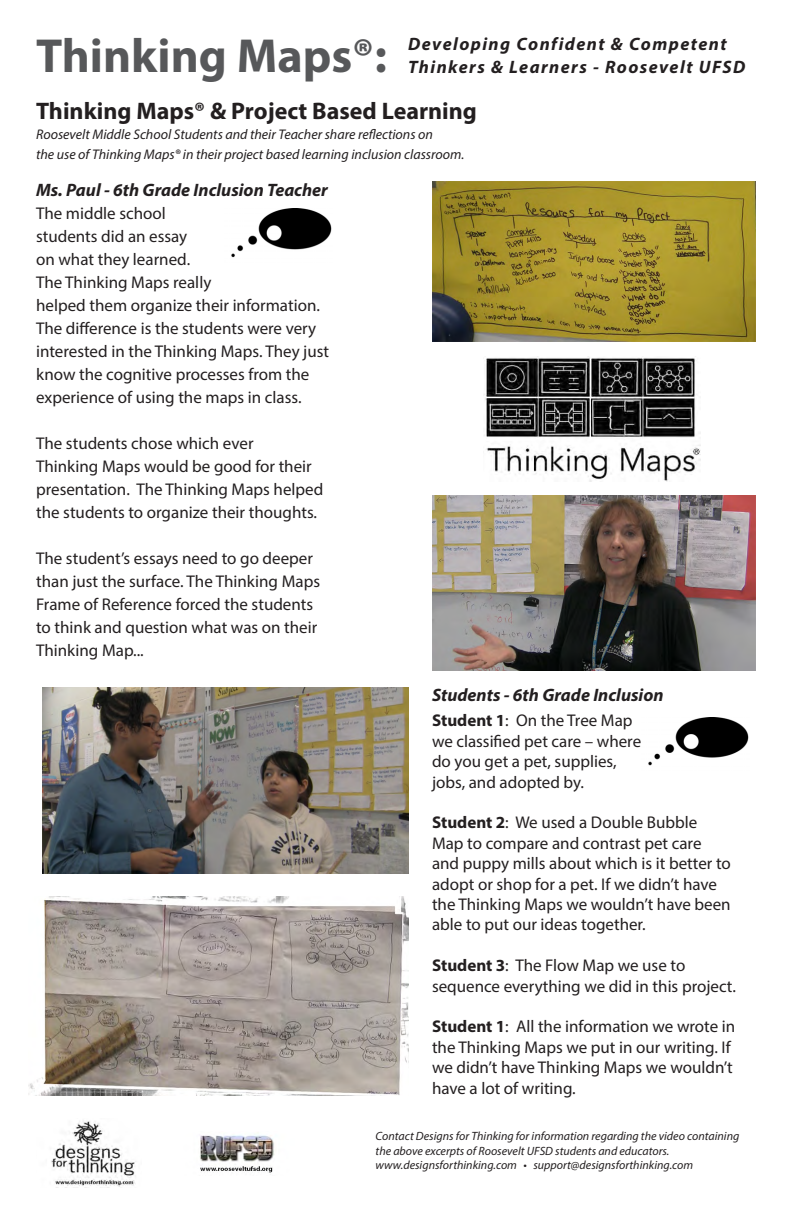
<style>
.page{position:relative;width:792px;height:1224px;background:#fff}
.page>*{position:absolute;margin:0;border:0;box-sizing:border-box;transform-origin:0 0}
.t1{font:700 48px "Myriad Pro";color:#57585a}
.t2{font:700 24px "Myriad Pro";color:#231f20}
.t3{font:italic 700 18px "Myriad Pro";letter-spacing:.07em;color:#231f20}
.t4{font:italic 700 18px "Myriad Pro";color:#231f20}
.t5{font:17px/23px "Myriad Pro";color:#231f20}
.t6{font:italic 14px "Myriad Pro";color:#231f20}
.t7{font:italic 12px/14.4px "Myriad Pro";color:#231f20}
.s1{font-weight:700}
</style>
<div class="page">
<img style="left:200px;top:1134px;width:75px;height:39px">
<img style="left:51px;top:1121px;width:85px;height:67px">
<img style="left:484px;top:357px;width:217px;height:125px">
<img style="left:231px;top:209px;width:101px;height:49px">
<img style="left:648px;top:717px;width:101px;height:49px">
<img style="left:42px;top:688px;width:367px;height:186px">
<img style="left:28px;top:896px;width:381px;height:200px">
<img style="left:432px;top:181px;width:324px;height:160px">
<img style="left:432px;top:495px;width:324px;height:175px">
<p class="t1" style="left:36px;top:25px;width:352px">Thinking Maps®:</p>
<p class="t3" style="left:408px;top:32px;width:320px">Developing Confident &amp; Competent</p>
<p class="t3" style="left:408px;top:55px;width:339px">Thinkers &amp; Learners - Roosevelt UFSD</p>
<p class="t2" style="left:36px;top:95px;width:442px">Thinking Maps® &amp; Project Based Learning</p>
<p class="t6" style="left:36px;top:125px;width:398px">Roosevelt Middle School Students and their Teacher share reflections on</p>
<p class="t6" style="left:36px;top:145px;width:430px">the use of Thinking Maps® in their project based learning inclusion classroom.</p>
<p class="t4" style="left:36px;top:178px;width:293px">Ms. Paul - 6th Grade Inclusion Teacher</p>
<p class="t5" style="left:36px;top:202px;width:295px">The middle school<br>students did an essay<br>on what they learned.<br>The Thinking Maps really<br>helped them organize their information.<br>The difference is the students were very interested in the Thinking Maps. They just know the cognitive processes from the experience of using the maps in class.</p>
<p class="t5" style="left:36px;top:432px;width:289px">The students chose which ever<br>Thinking Maps would be good for their presentation. The Thinking Maps helped the students to organize their thoughts.</p>
<p class="t5" style="left:36px;top:547px;width:286px">The student’s essays need to go deeper than just the surface. The Thinking Maps Frame of Reference forced the students to think and question what was on their Thinking Map...</p>
<p class="t4" style="left:432px;top:683px;width:233px">Students - 6th Grade Inclusion</p>
<p class="t5" style="left:432px;top:710px;width:211px;line-height:20.4px"><span class="s1">Student 1</span>: On the Tree Map we classified pet care – where do you get a pet, supplies, jobs, and adopted by.</p>
<p class="t5" style="left:432px;top:812px;width:300px;line-height:20.4px"><span class="s1">Student 2</span>: We used a Double Bubble Map to compare and contrast pet care and puppy mills about which is it better to adopt or shop for a pet. If we didn’t have the Thinking Maps we wouldn’t have been able to put our ideas together.</p>
<p class="t5" style="left:432px;top:955px;width:305px;line-height:20.4px"><span class="s1">Student 3</span>: The Flow Map we use to sequence everything we did in this project.</p>
<p class="t5" style="left:432px;top:1016px;width:305px;line-height:20.4px"><span class="s1">Student 1</span>: All the information we wrote in the Thinking Maps we put in our writing. If we didn’t have Thinking Maps we wouldn’t have a lot of writing.</p>
<p class="t7" style="left:376px;top:1129px;width:365px">Contact Designs for Thinking for information regarding the video containing the above excerpts of Roosevelt UFSD students and educators.</p>
<p class="t7" style="left:376px;top:1158px;width:319px">www.designsforthinking.com • support@designsforthinking.com</p>
</div>
